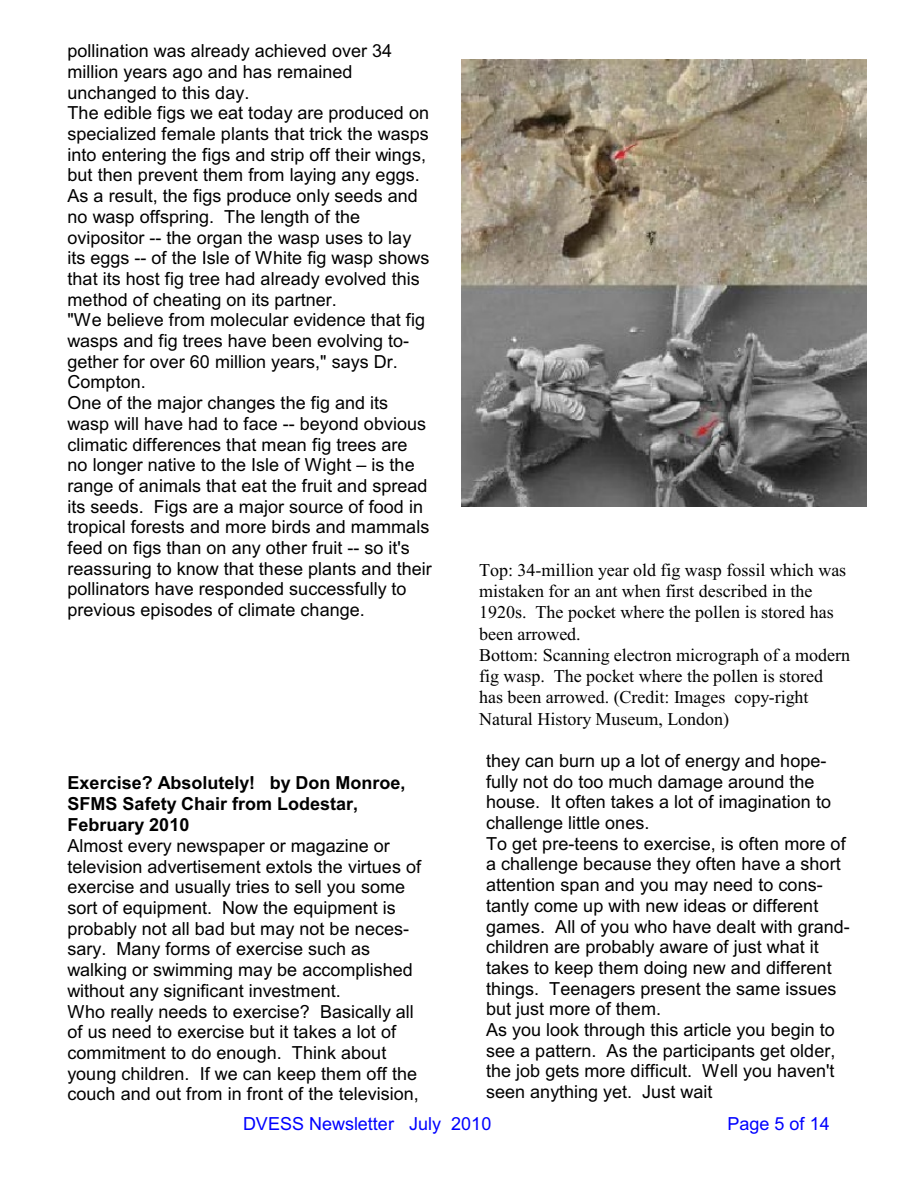
<style>
.page{position:relative;width:918px;height:1188px;background:#fff}
.page>*{position:absolute;margin:0;border:0;box-sizing:border-box;transform-origin:0 0}
.t1{font:18px/20.7px "Arial";color:#000}
.t2{font:18px/21.3px "Times New Roman";color:#000}
.t3{font:700 18px/21.3px "Arial";color:#000}
.t4{font:18px "Arial";color:#00f}
</style>
<div class="page">
<img style="left:462px;top:59px;width:405px;height:447px">
<p class="t1" style="left:68px;top:42px;width:366px">pollination was already achieved over 34 million years ago and has remained unchanged to this day.<br>The edible figs we eat today are produced on specialized female plants that trick the wasps into entering the figs and strip off their wings, but then prevent them from laying any eggs.<br>As a result, the figs produce only seeds and no wasp offspring. The length of the ovipositor -- the organ the wasp uses to lay its eggs -- of the Isle of White fig wasp shows that its host fig tree had already evolved this method of cheating on its partner.<br>"We believe from molecular evidence that fig wasps and fig trees have been evolving to&shy;gether for over 60 million years," says Dr.<br>Compton.<br>One of the major changes the fig and its wasp will have had to face -- beyond obvious climatic differences that mean fig trees are<br>no longer native to the Isle of Wight – is the range of animals that eat the fruit and spread its seeds. Figs are a major source of food in tropical forests and more birds and mammals feed on figs than on any other fruit -- so it's reassuring to know that these plants and their pollinators have responded successfully to previous episodes of climate change.</p>
<p class="t2" style="left:479px;top:561px;width:372px">Top: 34-million year old fig wasp fossil which was mistaken for an ant when first described in the 1920s. The pocket where the pollen is stored has been arrowed.<br>Bottom: Scanning electron micrograph of a modern fig wasp. The pocket where the pollen is stored has been arrowed. (Credit: Images copy-right Natural History Museum, London)</p>
<p class="t1" style="left:486px;top:752px;width:365px">they can burn up a lot of energy and hope&shy;fully not do too much damage around the house. It often takes a lot of imagination to challenge little ones.<br>To get pre-teens to exercise, is often more of a challenge because they often have a short attention span and you may need to cons&shy;tantly come up with new ideas or different games. All of you who have dealt with grand&shy;children are probably aware of just what it takes to keep them doing new and different things. Teenagers present the same issues but just more of them.<br>As you look through this article you begin to see a pattern. As the participants get older, the job gets more difficult. Well you haven't seen anything yet. Just wait</p>
<p class="t4" style="left:243px;top:1117px;width:250px">DVESS Newsletter July 2010</p>
<p class="t4" style="left:727px;top:1117px;width:104px">Page 5 of 14</p>
<p class="t3" style="left:68px;top:773px;width:340px">Exercise? Absolutely! by Don Monroe,<br>SFMS Safety Chair from Lodestar,<br>February 2010</p>
<p class="t1" style="left:68px;top:837px;width:355px">Almost every newspaper or magazine or television advertisement extols the virtues of exercise and usually tries to sell you some sort of equipment. Now the equipment is probably not all bad but may not be neces&shy;sary. Many forms of exercise such as walking or swimming may be accomplished without any significant investment.<br>Who really needs to exercise? Basically all of us need to exercise but it takes a lot of commitment to do enough. Think about young children. If we can keep them off the couch and out from in front of the television,</p>
</div>
